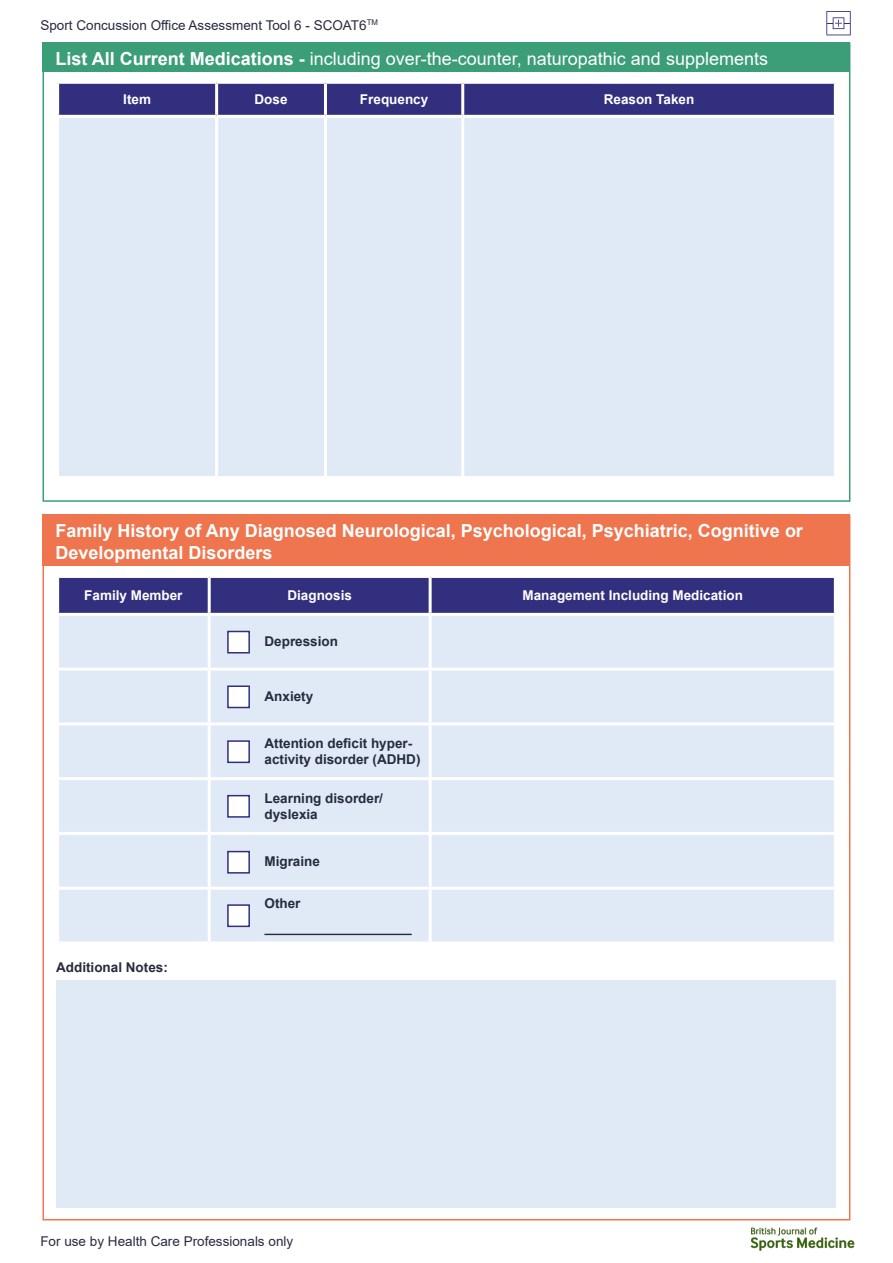
<style>
.page{position:relative;width:893px;height:1263px;background:#fff}
.page>*{position:absolute;margin:0;border:0;box-sizing:border-box;transform-origin:0 0}
.Paragraph_bold{font:700 18px/21.6px "Arial";color:#fff}
.Paragraph_bold-2{font:18px "Arial";color:#fff}
.Paragraph_bold-3{font:700 13.5px/16.2px "Arial";color:#272b3e}
.t1{font:13.5px "Arial";color:#272b3e}
.Table_headings{font:700 13.5px "Arial";color:#fff}
.s1{font-weight:700}
</style>
<div class="page">
<svg style="left:826px;top:11px;width:25px;height:24px"></svg>
<img style="left:744px;top:1220px;width:111px;height:31px">
<div style="left:59px;top:578px;width:775px;height:35px;background:#322f7e"></div>
<div style="left:59px;top:616px;width:775px;height:325px;background:#e0eaf7"></div>
<hr style="left:208px;top:578px;width:3px;height:35px;background:#fff">
<hr style="left:429px;top:578px;width:3px;height:35px;background:#fff">
<hr style="left:208px;top:616px;width:3px;height:52px;background:#fff">
<hr style="left:429px;top:616px;width:3px;height:52px;background:#fff">
<hr style="left:56px;top:668px;width:153px;height:3px;background:#fff">
<hr style="left:209px;top:668px;width:221px;height:3px;background:#fff">
<hr style="left:208px;top:671px;width:3px;height:51px;background:#fff">
<hr style="left:430px;top:668px;width:407px;height:3px;background:#fff">
<hr style="left:429px;top:671px;width:3px;height:51px;background:#fff">
<hr style="left:56px;top:722px;width:153px;height:3px;background:#fff">
<hr style="left:209px;top:722px;width:221px;height:3px;background:#fff">
<hr style="left:208px;top:725px;width:3px;height:52px;background:#fff">
<hr style="left:430px;top:722px;width:407px;height:3px;background:#fff">
<hr style="left:429px;top:725px;width:3px;height:52px;background:#fff">
<hr style="left:56px;top:777px;width:153px;height:3px;background:#fff">
<hr style="left:209px;top:777px;width:221px;height:3px;background:#fff">
<hr style="left:208px;top:780px;width:3px;height:52px;background:#fff">
<hr style="left:430px;top:777px;width:407px;height:3px;background:#fff">
<hr style="left:429px;top:780px;width:3px;height:52px;background:#fff">
<hr style="left:56px;top:832px;width:153px;height:3px;background:#fff">
<hr style="left:209px;top:832px;width:221px;height:3px;background:#fff">
<hr style="left:208px;top:835px;width:3px;height:52px;background:#fff">
<hr style="left:430px;top:832px;width:407px;height:3px;background:#fff">
<hr style="left:429px;top:835px;width:3px;height:52px;background:#fff">
<hr style="left:56px;top:887px;width:153px;height:3px;background:#fff">
<hr style="left:209px;top:887px;width:221px;height:3px;background:#fff">
<hr style="left:208px;top:890px;width:3px;height:51px;background:#fff">
<hr style="left:430px;top:887px;width:407px;height:3px;background:#fff">
<hr style="left:429px;top:890px;width:3px;height:51px;background:#fff">
<div style="left:43px;top:43px;width:807px;height:29px;background:#3b9e78"></div>
<div style="left:43px;top:43px;width:807px;height:459px;border:2px solid #3b9e78"></div>
<div style="left:43px;top:514px;width:807px;height:52px;background:#ee754d"></div>
<div style="left:227px;top:851px;width:23px;height:22px;background:#fff;border:2px solid #322f7e"></div>
<div style="left:227px;top:795px;width:23px;height:23px;background:#fff;border:2px solid #322f7e"></div>
<div style="left:227px;top:904px;width:23px;height:23px;background:#fff;border:2px solid #322f7e"></div>
<div style="left:227px;top:740px;width:23px;height:23px;background:#fff;border:2px solid #322f7e"></div>
<div style="left:227px;top:685px;width:23px;height:23px;background:#fff;border:2px solid #322f7e"></div>
<div style="left:227px;top:631px;width:23px;height:22px;background:#fff;border:2px solid #322f7e"></div>
<hr style="left:264px;top:934px;width:148px;height:1px;background:#272b3e">
<div style="left:56px;top:980px;width:780px;height:228px;background:#e0eaf7"></div>
<div style="left:59px;top:84px;width:775px;height:31px;background:#322f7e"></div>
<div style="left:59px;top:118px;width:775px;height:358px;background:#e0eaf7"></div>
<hr style="left:215px;top:84px;width:3px;height:31px;background:#fff">
<hr style="left:324px;top:84px;width:3px;height:31px;background:#fff">
<hr style="left:461px;top:84px;width:3px;height:31px;background:#fff">
<hr style="left:215px;top:118px;width:3px;height:358px;background:#fff">
<hr style="left:324px;top:118px;width:3px;height:358px;background:#fff">
<hr style="left:461px;top:118px;width:3px;height:358px;background:#fff">
<p class="t1" style="left:40px;top:16px;width:339px">Sport Concussion Office Assessment Tool 6 - SCOAT6<sup>TM</sup></p>
<p class="Paragraph_bold-2" style="left:55px;top:46px;width:714px"><span class="s1">List All Current Medications -</span> including over-the-counter, naturopathic and supplements</p>
<p class="Table_headings" style="left:123px;top:90px;width:29px">Item</p>
<p class="Table_headings" style="left:255px;top:90px;width:35px">Dose</p>
<p class="Table_headings" style="left:360px;top:90px;width:70px">Frequency</p>
<p class="Table_headings" style="left:604px;top:90px;width:92px">Reason Taken</p>
<p class="Paragraph_bold" style="left:55px;top:520px;width:749px">Family History of Any Diagnosed Neurological, Psychological, Psychiatric, Cognitive or<br>Developmental Disorders</p>
<p class="Table_headings" style="left:84px;top:586px;width:100px">Family Member</p>
<p class="Table_headings" style="left:287px;top:586px;width:66px">Diagnosis</p>
<p class="Table_headings" style="left:522px;top:586px;width:222px">Management Including Medication</p>
<p class="Paragraph_bold-3" style="left:264px;top:634px;width:75px">Depression</p>
<p class="Paragraph_bold-3" style="left:264px;top:688px;width:50px">Anxiety</p>
<p class="Paragraph_bold-3" style="left:264px;top:735px;width:158px">Attention deficit hyper&shy;activity disorder (ADHD)</p>
<p class="Paragraph_bold-3" style="left:264px;top:790px;width:120px">Learning disorder/ dyslexia</p>
<p class="Paragraph_bold-3" style="left:264px;top:854px;width:57px">Migraine</p>
<p class="Paragraph_bold-3" style="left:56px;top:960px;width:113px">Additional Notes:</p>
<p class="Paragraph_bold-3" style="left:264px;top:895px;width:38px">Other</p>
<p class="t1" style="left:40px;top:1232px;width:254px">For use by Health Care Professionals only</p>
</div>
